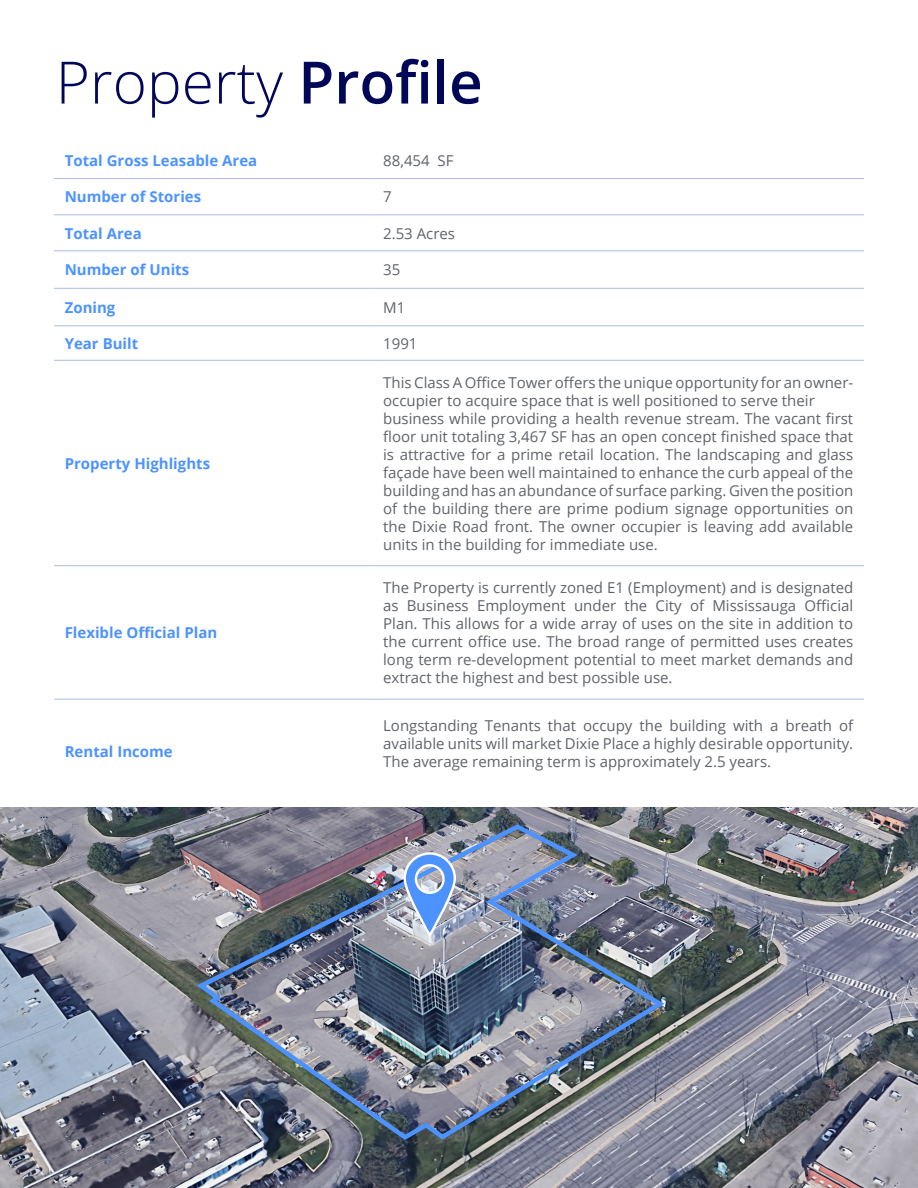
<style>
.page{position:relative;width:918px;height:1188px;background:#fff}
.page>*{position:absolute;margin:0;border:0;box-sizing:border-box;transform-origin:0 0}
.Subtitle{font:300 58.5px "Open Sans";color:#000759}
.Body_Text_-_Dark_Grey_CMYK{font:15px/18px "Open Sans";color:#5f6369;text-align:justify}
.Body_Text_-_White_CMYK{font:700 15px "Open Sans";color:#4d93ff}
.s1{font-weight:600}
</style>
<div class="page">
<hr style="left:54px;top:178px;width:318px;height:1px;background:#acbbe8">
<hr style="left:54px;top:214px;width:318px;height:1px;background:#acbbe8">
<hr style="left:372px;top:178px;width:492px;height:1px;background:#acbbe8">
<hr style="left:372px;top:214px;width:492px;height:1px;background:#acbbe8">
<hr style="left:54px;top:250px;width:318px;height:1px;background:#acbbe8">
<hr style="left:54px;top:288px;width:318px;height:1px;background:#acbbe8">
<hr style="left:372px;top:250px;width:492px;height:1px;background:#acbbe8">
<hr style="left:372px;top:288px;width:492px;height:1px;background:#acbbe8">
<hr style="left:54px;top:325px;width:318px;height:1px;background:#acbbe8">
<hr style="left:54px;top:360px;width:318px;height:1px;background:#acbbe8">
<hr style="left:54px;top:565px;width:318px;height:1px;background:#acbbe8">
<hr style="left:372px;top:325px;width:492px;height:1px;background:#acbbe8">
<hr style="left:372px;top:360px;width:492px;height:1px;background:#acbbe8">
<hr style="left:372px;top:565px;width:492px;height:1px;background:#acbbe8">
<hr style="left:54px;top:699px;width:318px;height:1px;background:#acbbe8">
<hr style="left:372px;top:699px;width:492px;height:1px;background:#acbbe8">
<img style="left:0;top:807px;width:918px;height:381px">
<img style="left:192px;top:822px;width:477px;height:321px">
<svg style="left:402px;top:851px;width:55px;height:87px;background:#95b1df"></svg>
<p class="Subtitle" style="left:56px;top:42px;width:429px">Property <span class="s1">Profile</span></p>
<p class="Body_Text_-_White_CMYK" style="left:65px;top:150px;width:194px">Total Gross Leasable Area</p>
<p class="Body_Text_-_Dark_Grey_CMYK" style="left:383px;top:151px;width:72px">88,454 SF</p>
<p class="Body_Text_-_White_CMYK" style="left:65px;top:186px;width:138px">Number of Stories</p>
<p class="Body_Text_-_Dark_Grey_CMYK" style="left:383px;top:188px;width:10px">7</p>
<p class="Body_Text_-_White_CMYK" style="left:65px;top:223px;width:79px">Total Area</p>
<p class="Body_Text_-_Dark_Grey_CMYK" style="left:383px;top:224px;width:73px">2.53 Acres</p>
<p class="Body_Text_-_White_CMYK" style="left:65px;top:259px;width:126px">Number of Units</p>
<p class="Body_Text_-_Dark_Grey_CMYK" style="left:383px;top:260px;width:19px">35</p>
<p class="Body_Text_-_White_CMYK" style="left:65px;top:297px;width:52px">Zoning</p>
<p class="Body_Text_-_Dark_Grey_CMYK" style="left:383px;top:298px;width:24px">M1</p>
<p class="Body_Text_-_White_CMYK" style="left:65px;top:333px;width:75px">Year Built</p>
<p class="Body_Text_-_Dark_Grey_CMYK" style="left:383px;top:334px;width:36px">1991</p>
<p class="Body_Text_-_White_CMYK" style="left:65px;top:453px;width:147px">Property Highlights</p>
<p class="Body_Text_-_White_CMYK" style="left:65px;top:622px;width:154px">Flexible Official Plan</p>
<p class="Body_Text_-_White_CMYK" style="left:65px;top:741px;width:110px">Rental Income</p>
<p class="Body_Text_-_Dark_Grey_CMYK" style="left:383px;top:373px;width:472px">This Class A Office Tower offers the unique opportunity for an owner&shy;occupier to acquire space that is well positioned to serve their</p>
<p class="Body_Text_-_Dark_Grey_CMYK" style="left:383px;top:409px;width:472px">business while providing a health revenue stream. The vacant first floor unit totaling 3,467 SF has an open concept finished space that is attractive for a prime retail location. The landscaping and glass façade have been well maintained to enhance the curb appeal of the building and has an abundance of surface parking. Given the position of the building there are prime podium signage opportunities on the Dixie Road front. The owner occupier is leaving add available units in the building for immediate use.</p>
<p class="Body_Text_-_Dark_Grey_CMYK" style="left:383px;top:578px;width:472px">The Property is currently zoned E1 (Employment) and is designated as Business Employment under the City of Mississauga Official Plan. This allows for a wide array of uses on the site in addition to the current office use. The broad range of permitted uses creates long term re-development potential to meet market demands and extract the highest and best possible use.</p>
<p class="Body_Text_-_Dark_Grey_CMYK" style="left:383px;top:716px;width:472px">Longstanding Tenants that occupy the building with a breath of available units will market Dixie Place a highly desirable opportunity.<br>The average remaining term is approximately 2.5 years.</p>
</div>
